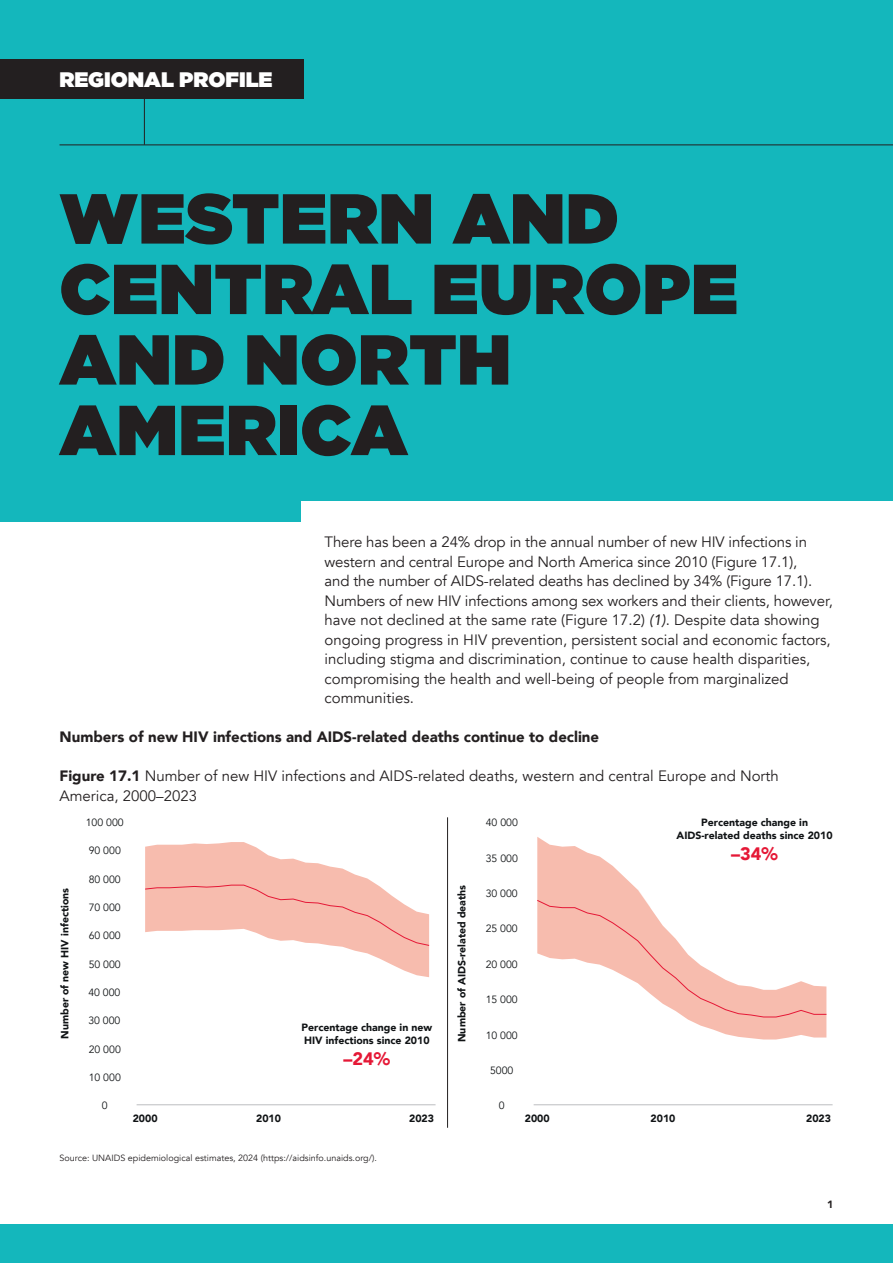
<style>
.page{position:relative;width:893px;height:1263px;background:#fff}
.page>*{position:absolute;margin:0;border:0;box-sizing:border-box;transform-origin:0 0}
.t1{font:900 70.5px/70.5px "Gotham";letter-spacing:.01em;color:#231f20}
.t2{font:900 21px "Gotham";color:#fff}
.t3{font:900 18px "Avenir";color:#e51836}
.t4{font:15px/19.5px "Avenir";color:#231f20}
.t5{font:900 15px "Avenir";color:#231f20}
.t6{font:900 10.5px/12.6px "Avenir";color:#101315}
.t7{font:10.5px "Avenir";color:#101315}
.t8{font:900 10.5px "Avenir";color:#231f20}
.t9{font:9px "Avenir";color:#231f20}
.s1{font-style:italic}
.s2{font-weight:900}
</style>
<div class="page">
<div style="left:0;top:1224px;width:893px;height:39px;background:#14b7bc"></div>
<div style="left:0;top:0;width:893px;height:521px;background:#14b7bc"></div>
<div style="left:302px;top:501px;width:591px;height:288px;background:#fff"></div>
<div style="left:0;top:60px;width:303px;height:39px;background:#231f20"></div>
<hr style="left:144px;top:89px;width:1px;height:56px;background:#231f20">
<hr style="left:60px;top:145px;width:833px;height:1px;background:#231f20">
<svg style="left:537px;top:837px;width:289px;height:202px"></svg>
<hr style="left:137px;top:1104px;width:299px;height:1px;background:#bcbdc0">
<hr style="left:534px;top:1104px;width:299px;height:1px;background:#bcbdc0">
<hr style="left:447px;top:817px;width:1px;height:311px;background:#231f20">
<svg style="left:145px;top:842px;width:285px;height:135px"></svg>
<svg style="left:537px;top:899px;width:290px;height:119px"></svg>
<h2 class="t2" style="left:60px;top:65px;width:215px">REGIONAL PROFILE</h2>
<h1 class="t1" style="left:60px;top:182px;width:680px">WESTERN AND<br>CENTRAL EUROPE<br>AND NORTH<br>AMERICA</h1>
<p class="t4" style="left:325px;top:532px;width:510px">There has been a 24% drop in the annual number of new HIV infections in western and central Europe and North America since 2010 (Figure 17.1),<br>and the number of AIDS-related deaths has declined by 34% (Figure 17.1).<br>Numbers of new HIV infections among sex workers and their clients, however, have not declined at the same rate (Figure 17.2) <span class="s1">(1)</span>. Despite data showing ongoing progress in HIV prevention, persistent social and economic factors, including stigma and discrimination, continue to cause health disparities, compromising the health and well-being of people from marginalized communities.</p>
<p class="t5" style="left:60px;top:724px;width:541px">Numbers of new HIV infections and AIDS-related deaths continue to decline</p>
<p class="t4" style="left:60px;top:766px;width:721px"><span class="s2">Figure 17.1</span> Number of new HIV infections and AIDS-related deaths, western and central Europe and North<br>America, 2000–2023</p>
<p class="t6" style="left:58px;top:1039px;width:152px;rotate:-90deg">Number of new HIV infections</p>
<p class="t7" style="left:86px;top:816px;width:39px">100 000</p>
<p class="t7" style="left:89px;top:844px;width:34px">90 000</p>
<p class="t7" style="left:89px;top:873px;width:34px">80 000</p>
<p class="t7" style="left:89px;top:901px;width:34px">70 000</p>
<p class="t7" style="left:89px;top:929px;width:34px">60 000</p>
<p class="t7" style="left:89px;top:958px;width:34px">50 000</p>
<p class="t7" style="left:88px;top:986px;width:34px">40 000</p>
<p class="t7" style="left:88px;top:1014px;width:34px">30 000</p>
<p class="t7" style="left:89px;top:1043px;width:34px">20 000</p>
<p class="t7" style="left:89px;top:1071px;width:34px">10 000</p>
<p class="t7" style="left:102px;top:1099px;width:7px">0</p>
<p class="t6" style="left:301px;top:1021px;width:132px">Percentage change in new<br>HIV infections since 2010</p>
<p class="t3" style="left:344px;top:1043px;width:48px">–24%</p>
<p class="t6" style="left:455px;top:1042px;width:159px;rotate:-90deg">Number of AIDS-related deaths</p>
<p class="t7" style="left:486px;top:816px;width:34px">40 000</p>
<p class="t7" style="left:486px;top:852px;width:34px">35 000</p>
<p class="t7" style="left:486px;top:887px;width:34px">30 000</p>
<p class="t7" style="left:486px;top:922px;width:34px">25 000</p>
<p class="t7" style="left:486px;top:958px;width:34px">20 000</p>
<p class="t7" style="left:486px;top:993px;width:34px">15 000</p>
<p class="t7" style="left:486px;top:1029px;width:34px">10 000</p>
<p class="t7" style="left:490px;top:1064px;width:25px">5000</p>
<p class="t7" style="left:499px;top:1099px;width:7px">0</p>
<p class="t6" style="left:677px;top:816px;width:157px;text-align:center">Percentage change in<br>AIDS-related deaths since 2010</p>
<p class="t3" style="left:731px;top:839px;width:48px">–34%</p>
<p class="t6" style="left:133px;top:1112px;width:26px">2000</p>
<p class="t6" style="left:256px;top:1112px;width:26px">2010</p>
<p class="t6" style="left:409px;top:1112px;width:26px">2023</p>
<p class="t6" style="left:525px;top:1112px;width:26px">2000</p>
<p class="t6" style="left:651px;top:1112px;width:26px">2010</p>
<p class="t6" style="left:806px;top:1112px;width:26px">2023</p>
<p class="t9" style="left:60px;top:1153px;width:319px">Source: UNAIDS epidemiological estimates, 2024 (https://aidsinfo.unaids.org/).</p>
<p class="t8" style="left:827px;top:1195px;width:8px">1</p>
</div>
